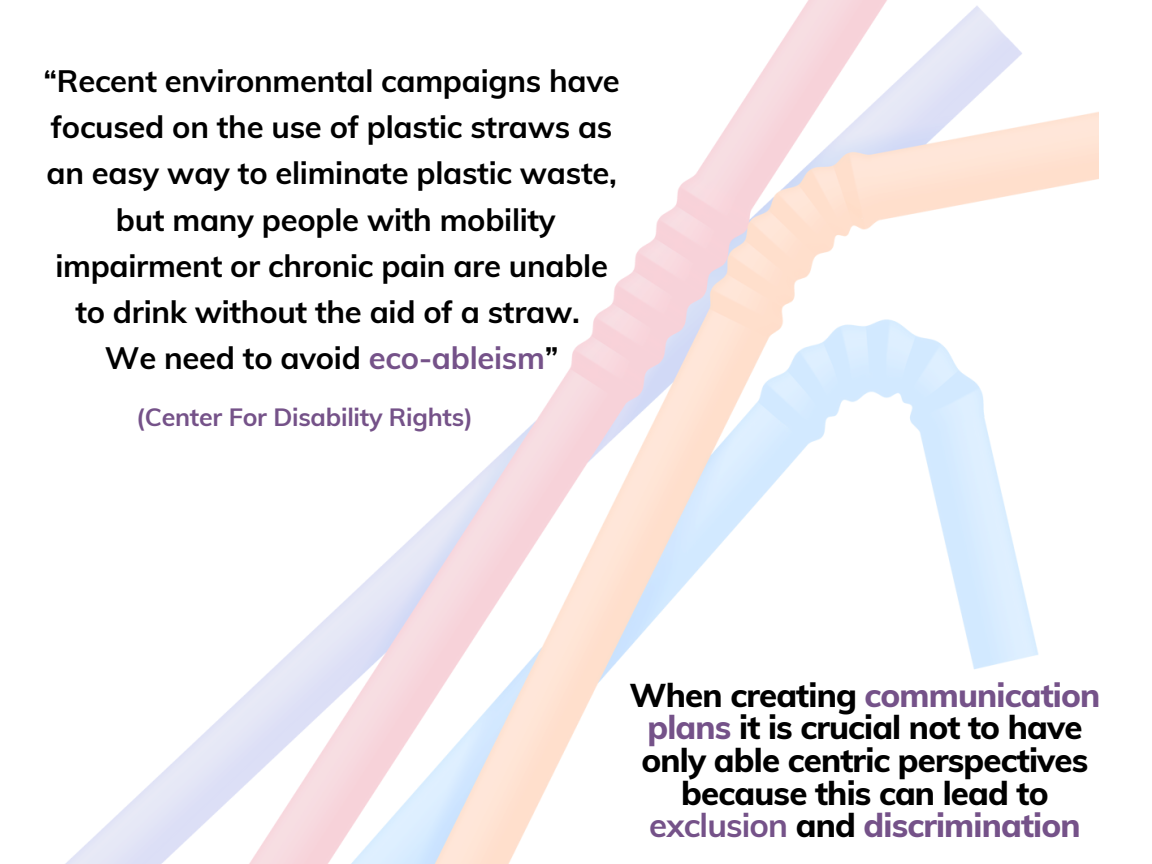
<style>
.page{position:relative;width:1152px;height:864px;background:#fff}
.page>*{position:absolute;margin:0;border:0;box-sizing:border-box;transform-origin:0 0}
.t1{font:800 33px/32.7px "Muli";letter-spacing:-.025em;color:#000;text-align:center}
.t2{font:700 31.05px/46.2px "Muli";letter-spacing:-.01em;color:#000;text-align:center}
.t3{font:700 25.05px "Muli";letter-spacing:-.01em;color:#755289}
.s1{color:#755289}
.s2{font-weight:700;color:#755289}
</style>
<div class="page">
<img style="left:65px;top:0;width:1033px;height:864px">
<p class="t2" style="left:44px;top:57px;width:578px">“Recent environmental campaigns have focused on the use of plastic straws as an easy way to eliminate plastic waste, but many people with mobility impairment or chronic pain are unable to drink without the aid of a straw.<br>We need to avoid <span class="s1">eco-ableism</span>”</p>
<h1 class="t3" style="left:136px;top:400px;width:338px">(Center For Disability Rights)</h1>
<p class="t1" style="left:630px;top:678px;width:472px">When creating <span class="s1">communication plans</span> it is crucial not to have only able centric perspectives because this can lead to <span class="s2">exclusion</span> and <span class="s1">discrimination</span></p>
</div>
